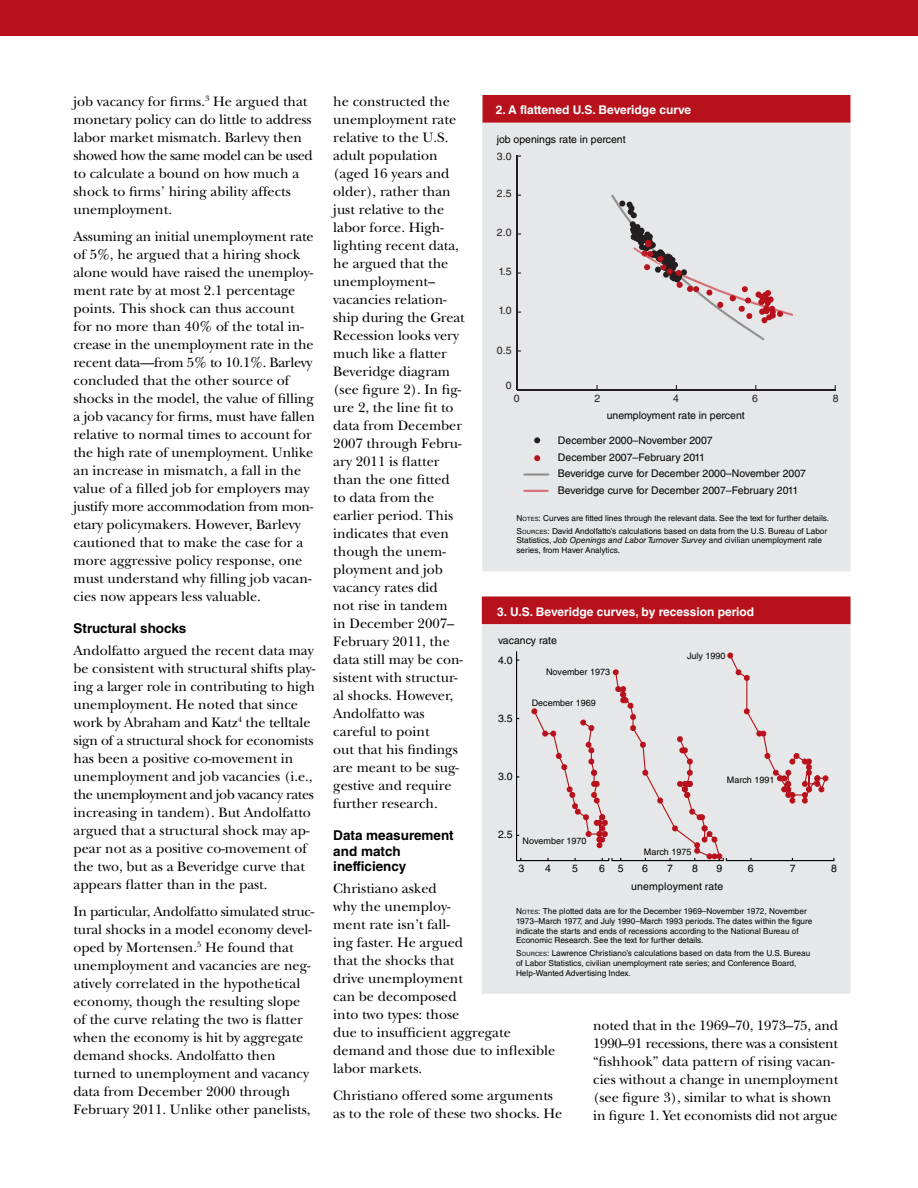
<style>
.page{position:relative;width:918px;height:1188px;background:#fff}
.page>*{position:absolute;margin:0;border:0;box-sizing:border-box;transform-origin:0 0}
.t1{font:14.25px/18px "New Baskerville Std";color:#000}
.t2{font:700 13.5px/15.8px "Helvetica LT Std";color:#000}
.t3{font:700 12px "Helvetica LT Std";color:#fff}
.t4{font:10.5px/16.8px "Helvetica LT Std";color:#000}
.t5{font:10.5px "Helvetica LT Std";color:#231f20}
.t6{font:9px "Helvetica LT Std";color:#000}
.t7{font:8.25px/9.8px "Helvetica LT Std";color:#000}
.s1{font-style:inherit}
.s2{font-size:5.7px}
.s3{font-style:italic}
</style>
<div class="page">
<div style="left:0;top:0;width:918px;height:35px;background:#b7121c"></div>
<div style="left:482px;top:597px;width:368px;height:397px;background:#e6e7e8"></div>
<div style="left:483px;top:597px;width:367px;height:26px;background:#b7121c"></div>
<div style="left:482px;top:596px;width:368px;height:28px;border:2px solid #b7121c"></div>
<hr style="left:516px;top:651px;width:1px;height:210px;background:#000">
<hr style="left:517px;top:860px;width:92px;height:1px;background:#000">
<svg style="left:531px;top:653px;width:303px;height:208px"></svg>
<div style="left:482px;top:118px;width:368px;height:453px;background:#e6e7e8"></div>
<div style="left:483px;top:96px;width:367px;height:26px;background:#b7121c"></div>
<div style="left:483px;top:95px;width:367px;height:28px;border:2px solid #b7121c"></div>
<hr style="left:523px;top:490px;width:26px;height:2px;background:#d47177">
<hr style="left:523px;top:473px;width:26px;height:3px;background:#918f8f">
<svg style="left:611px;top:195px;width:182px;height:145px"></svg>
<svg style="left:534px;top:437px;width:6px;height:6px"></svg>
<svg style="left:534px;top:455px;width:6px;height:6px"></svg>
<hr style="left:516px;top:155px;width:2px;height:235px;background:#231f20">
<hr style="left:517px;top:389px;width:319px;height:1px;background:#231f20">
<img style="left:633px;top:247px;width:30px;height:19px">
<p class="t1" style="left:73px;top:92px;width:241px">job vacancy for firms.<sup>3</sup> He argued that monetary policy can do little to address labor market mismatch. Barlevy then showed how the same model can be used to calculate a bound on how much a shock to firms’ hiring ability affects unemployment.</p>
<p class="t1" style="left:74px;top:227px;width:243px">Assuming an initial unemployment rate of 5%, he argued that a hiring shock alone would have raised the unemploy&shy;ment rate by at most 2.1 percentage points. This shock can thus account for no more than 40% of the total in&shy;crease in the unemployment rate in the recent data—from 5% to 10.1%. Barlevy concluded that the other source of shocks in the model, the value of filling a job vacancy for firms, must have fallen relative to normal times to account for the high rate of unemployment. Unlike an increase in mismatch, a fall in the value of a filled job for employers may justify more accommodation from mon&shy;etary policymakers. However, Barlevy cautioned that to make the case for a more aggressive policy response, one must understand why filling job vacan&shy;cies now appears less valuable.</p>
<p class="t2" style="left:74px;top:620px;width:114px">Structural shocks</p>
<p class="t1" style="left:74px;top:641px;width:243px">Andolfatto argued the recent data may be consistent with structural shifts play&shy;ing a larger role in contributing to high unemployment. He noted that since work by Abraham and Katz<sup>4</sup> the telltale sign of a structural shock for economists has been a positive co-movement in unemployment and job vacancies (i.e., the unemployment and job vacancy rates increasing in tandem). But Andolfatto argued that a structural shock may ap&shy;pear not as a positive co-movement of the two, but as a Beveridge curve that appears flatter than in the past.</p>
<p class="t1" style="left:74px;top:902px;width:242px">In particular, Andolfatto simulated struc&shy;tural shocks in a model economy devel&shy;oped by Mortensen.<sup>5</sup> He found that unemployment and vacancies are neg&shy;atively correlated in the hypothetical economy, though the resulting slope of the curve relating the two is flatter when the economy is hit by aggregate demand shocks. Andolfatto then turned to unemployment and vacancy data from December 2000 through February 2011. Unlike other panelists,</p>
<p class="t1" style="left:333px;top:92px;width:133px">he constructed the unemployment rate relative to the U.S. adult population (aged 16 years and older), rather than just relative to the labor force. High&shy;lighting recent data, he argued that the unemployment– vacancies relation&shy;ship during the Great<br>Recession looks very much like a flatter<br>Beveridge diagram (see figure 2). In fig&shy;ure 2, the line fit to data from December<br>2007 through Febru&shy;ary 2011 is flatter than the one fitted to data from the earlier period. This indicates that even though the unem&shy;ployment and job vacancy rates did<br>not rise in tandem<br>in December 2007–<br>February 2011, the data still may be con&shy;sistent with structur&shy;al shocks. However,<br>Andolfatto was careful to point<br>out that his findings are meant to be sug&shy;gestive and require further research.</p>
<p class="t2" style="left:333px;top:827px;width:122px">Data measurement and match inefficiency</p>
<p class="t1" style="left:333px;top:880px;width:224px">Christiano asked<br>why the unemploy-<br>ment rate isn’t fall-<br>ing faster. He argued<br>that the shocks that<br>drive unemployment<br>can be decomposed<br>into two types: those<br>due to insufficient aggregate demand and those due to inflexible labor markets.</p>
<p class="t1" style="left:333px;top:1087px;width:231px">Christiano offered some arguments as to the role of these two shocks. He</p>
<p class="t3" style="left:496px;top:102px;width:197px">2. A flattened U.S. Beveridge curve</p>
<p class="t4" style="left:497px;top:131px;width:131px">job openings rate in percent</p>
<p class="t5" style="left:497px;top:150px;width:16px">3.0</p>
<p class="t5" style="left:497px;top:187px;width:16px">2.5</p>
<p class="t5" style="left:497px;top:226px;width:16px">2.0</p>
<p class="t5" style="left:499px;top:266px;width:15px">1.5</p>
<p class="t5" style="left:499px;top:305px;width:15px">1.0</p>
<p class="t5" style="left:497px;top:344px;width:16px">0.5</p>
<p class="t5" style="left:506px;top:379px;width:7px">0</p>
<p class="t5" style="left:514px;top:392px;width:7px">0</p>
<p class="t5" style="left:594px;top:392px;width:7px">2</p>
<p class="t5" style="left:673px;top:392px;width:7px">4</p>
<p class="t5" style="left:752px;top:392px;width:7px">6</p>
<p class="t5" style="left:833px;top:392px;width:7px">8</p>
<p class="t4" style="left:607px;top:406px;width:140px">unemployment rate in percent</p>
<p class="t4" style="left:558px;top:432px;width:250px">December 2000–November 2007<br>December 2007–February 2011<br>Beveridge curve for December 2000–November 2007<br>Beveridge curve for December 2007–February 2011</p>
<p class="t7" style="left:516px;top:511px;width:314px;line-height:12.9px"><span class="s1">N</span><span class="s2">OTES</span><span class="s1">:</span> Curves are fitted lines through the relevant data. See the text for further details.<br><span class="s1">S</span> <span class="s2">OURCES</span><span class="s1">:</span> David Andolfatto’s calculations based on data from the U.S. Bureau of Labor</p>
<p class="t7" style="left:516px;top:536px;width:307px">Statistics, <span class="s3">Job Openings and Labor Turnover Survey</span> and civilian unemployment rate series, from Haver Analytics.</p>
<p class="t3" style="left:497px;top:604px;width:259px">3. U.S. Beveridge curves, by recession period</p>
<p class="t4" style="left:498px;top:632px;width:60px">vacancy rate</p>
<p class="t6" style="left:687px;top:650px;width:40px">July 1990</p>
<p class="t4" style="left:498px;top:652px;width:16px">4.0</p>
<p class="t6" style="left:546px;top:666px;width:66px">November 1973</p>
<p class="t6" style="left:532px;top:697px;width:66px">December 1969</p>
<p class="t4" style="left:498px;top:710px;width:16px">3.5</p>
<p class="t4" style="left:498px;top:768px;width:16px">3.0</p>
<p class="t6" style="left:727px;top:775px;width:49px">March 1991</p>
<p class="t4" style="left:498px;top:826px;width:16px">2.5</p>
<p class="t6" style="left:523px;top:836px;width:66px">November 1970</p>
<p class="t6" style="left:644px;top:846px;width:49px">March 1975</p>
<p class="t4" style="left:519px;top:860px;width:7px">3</p>
<p class="t4" style="left:545px;top:860px;width:7px">4</p>
<p class="t4" style="left:572px;top:860px;width:7px">5</p>
<p class="t4" style="left:599px;top:860px;width:26px">6 5</p>
<p class="t4" style="left:642px;top:860px;width:7px">6</p>
<p class="t4" style="left:667px;top:860px;width:7px">7</p>
<p class="t4" style="left:692px;top:860px;width:7px">8</p>
<p class="t4" style="left:716px;top:860px;width:7px">9</p>
<p class="t4" style="left:748px;top:860px;width:7px">6</p>
<p class="t4" style="left:790px;top:860px;width:7px">7</p>
<p class="t4" style="left:831px;top:860px;width:7px">8</p>
<p class="t4" style="left:631px;top:878px;width:94px">unemployment rate</p>
<p class="t7" style="left:516px;top:906px;width:298px"><span class="s1">N</span><span class="s2">OTES</span><span class="s1">:</span> The plotted data are for the December 1969–November 1972, November 1973–March 1977, and July 1990–March 1993 periods. The dates within the figure indicate the starts and ends of recessions according to the National Bureau of Economic Research. See the text for further details.</p>
<p class="t7" style="left:516px;top:949px;width:296px"><span class="s1">S</span> <span class="s2">OURCES</span><span class="s1">:</span> Lawrence Christiano’s calculations based on data from the U.S. Bureau of Labor Statistics, civilian unemployment rate series; and Conference Board,<br>Help-Wanted Advertising Index.</p>
<p class="t1" style="left:593px;top:1016px;width:247px">noted that in the 1969–70, 1973–75, and 1990–91 recessions, there was a consistent “fishhook” data pattern of rising vacan&shy;cies without a change in unemployment (see figure 3), similar to what is shown in figure 1. Yet economists did not argue</p>
</div>
